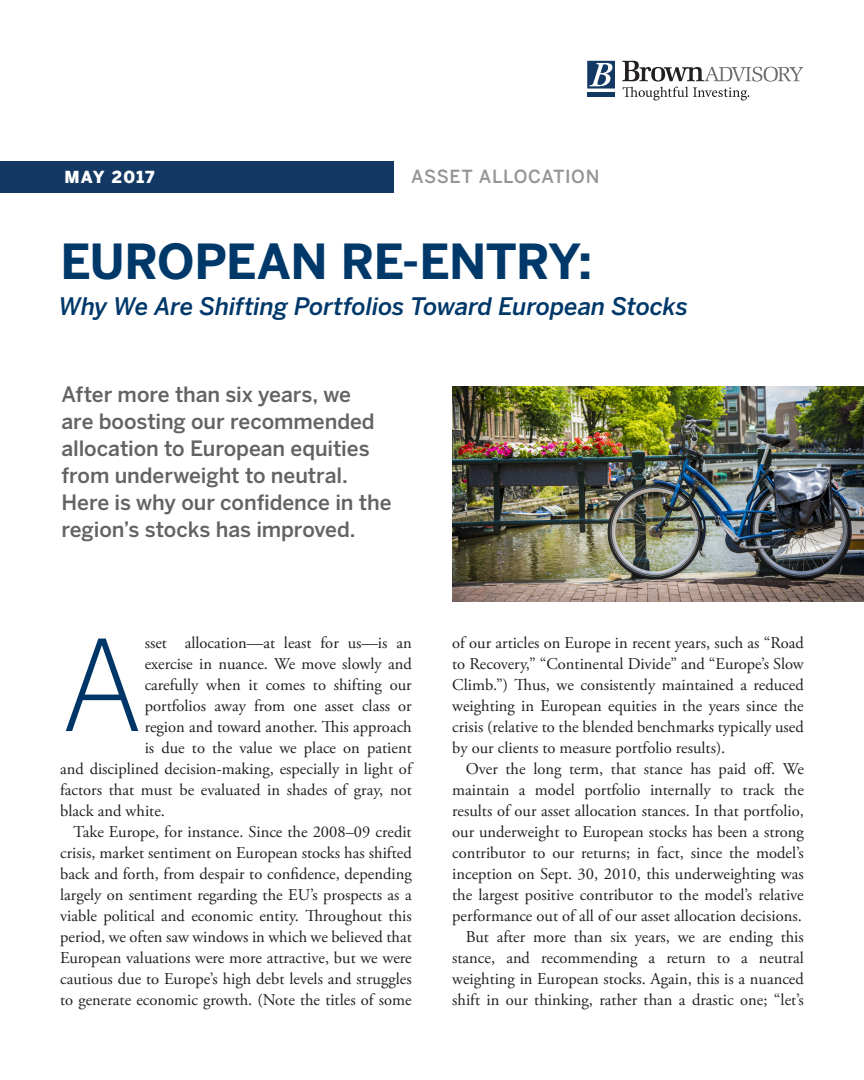
<style>
.page{position:relative;width:864px;height:1080px;background:#fff}
.page>*{position:absolute;margin:0;border:0;box-sizing:border-box;transform-origin:0 0}
.t1{font:300 124.5px "Benton Sans";color:#003667}
.AN-Main_Headline{font:700 48px "Benton Sans";letter-spacing:-.015em;color:#00386a}
.AN-Main_Headline-2{font:italic 500 24px "Benton Sans";letter-spacing:-.01em;color:#00386a}
.t2{font:500 21px/27px "Benton Sans";letter-spacing:-.005em;color:#636366}
.t3{font:500 18px "Benton Sans";letter-spacing:.03em;color:#939598}
.t4{font:16.5px/21px "Adobe Garamond Pro";color:#231f20;text-align:justify}
.AN-Cover_Date{font:900 16.5px "Benton Sans";letter-spacing:.075em;color:#fff}
</style>
<div class="page">
<hr style="left:587px;top:93px;width:28px;height:4px;background:#133863">
<svg style="left:622px;top:61px;width:181px;height:40px"></svg>
<svg style="left:587px;top:61px;width:28px;height:28px"></svg>
<div style="left:0;top:161px;width:394px;height:31px;background:#133863"></div>
<img style="left:452px;top:387px;width:412px;height:215px">
<p class="AN-Cover_Date" style="left:64px;top:168px;width:91px">MAY 2017</p>
<p class="t3" style="left:411px;top:166px;width:190px">ASSET ALLOCATION</p>
<p class="AN-Main_Headline" style="left:60px;top:233px;width:534px">EUROPEAN RE-ENTRY:</p>
<p class="AN-Main_Headline-2" style="left:59px;top:292px;width:631px">Why We Are Shifting Portfolios Toward European Stocks</p>
<p class="t2" style="left:62px;top:381px;width:332px">After more than six years, we<br>are boosting our recommended allocation to European equities from underweight to neutral.<br>Here is why our confidence in the region’s stocks has improved.</p>
<p class="t4" style="left:145px;top:633px;width:269px">sset allocation—at least for us—is an</p>
<p class="t4" style="left:145px;top:654px;width:269px">exercise in nuance. We move slowly and</p>
<p class="t4" style="left:145px;top:675px;width:269px">carefully when it comes to shifting our</p>
<p class="t4" style="left:145px;top:696px;width:269px">portfolios away from one asset class or</p>
<p class="t4" style="left:145px;top:717px;width:269px">region and toward another. This approach</p>
<p class="t4" style="left:145px;top:738px;width:269px">is due to the value we place on patient</p>
<p class="t4" style="left:60px;top:759px;width:353px">and disciplined decision-making, especially in light of</p>
<p class="t4" style="left:60px;top:780px;width:353px">factors that must be evaluated in shades of gray, not</p>
<p class="t4" style="left:60px;top:801px;width:106px">black and white.</p>
<p class="t4" style="left:60px;top:822px;width:353px;text-indent:14px">Take Europe, for instance. Since the 2008–09 credit crisis, market sentiment on European stocks has shifted back and forth, from despair to confidence, depending largely on sentiment regarding the EU’s prospects as a viable political and economic entity. Throughout this period, we often saw windows in which we believed that European valuations were more attractive, but we were cautious due to Europe’s high debt levels and struggles to generate economic growth. (Note the titles of some</p>
<p class="t1" style="left:61px;top:614px;width:84px">A</p>
<p class="t4" style="left:452px;top:633px;width:353px">of our articles on Europe in recent years, such as “Road to Recovery,” “Continental Divide” and “Europe’s Slow Climb.”) Thus, we consistently maintained a reduced weighting in European equities in the years since the crisis (relative to the blended benchmarks typically used by our clients to measure portfolio results).</p>
<p class="t4" style="left:452px;top:759px;width:353px;text-indent:14px">Over the long term, that stance has paid off. We maintain a model portfolio internally to track the results of our asset allocation stances. In that portfolio, our underweight to European stocks has been a strong contributor to our returns; in fact, since the model’s inception on Sept. 30, 2010, this underweighting was the largest positive contributor to the model’s relative performance out of all of our asset allocation decisions.</p>
<p class="t4" style="left:452px;top:927px;width:353px;text-indent:14px">But after more than six years, we are ending this stance, and recommending a return to a neutral weighting in European stocks. Again, this is a nuanced shift in our thinking, rather than a drastic one; “let’s</p>
</div>
